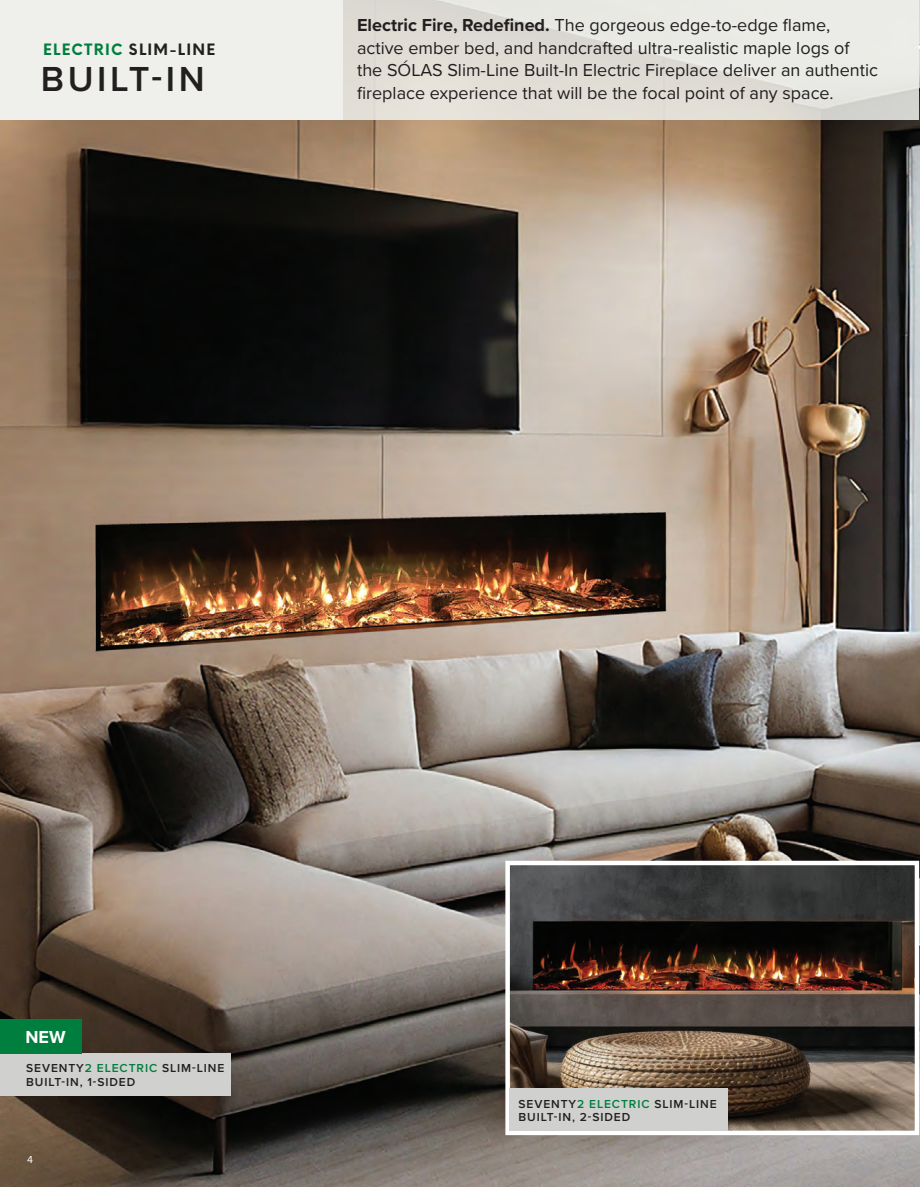
<style>
.page{position:relative;width:920px;height:1187px;background:#fff}
.page>*{position:absolute;margin:0;border:0;box-sizing:border-box;transform-origin:0 0}
.t1{font:600 36px "Proxima Nova";letter-spacing:.1em;color:#231f20}
.t2{font:18px/22.5px "Proxima Nova";color:#231f20}
.t3{font:700 18px "Proxima Nova";color:#fff}
.t4{font:700 15px "Neue Einstellung";letter-spacing:.085em;color:#231f20}
.t5{font:600 12px/13.5px "Proxima Nova";letter-spacing:.075em;color:#231f20}
.t6{font:10.5px "Proxima Nova";color:#fff}
.s1{color:#007e3d}
.s2{font-weight:700}
</style>
<div class="page">
<img style="left:0;top:120px;width:918px;height:1066px">
<div style="left:0;top:0;width:342px;height:120px;background:#eff0ec"></div>
<svg style="left:342px;top:0;width:576px;height:120px;background:#e3e1db"></svg>
<div style="left:0;top:1053px;width:231px;height:42px;background:#d0d0cf"></div>
<div style="left:0;top:1019px;width:81px;height:34px;background:#007e3d"></div>
<img style="left:510px;top:865px;width:403px;height:265px">
<div style="left:505px;top:860px;width:413px;height:275px;border:4px solid #fff"></div>
<div style="left:509px;top:1088px;width:218px;height:42px;background:#d0d0cf"></div>
<p class="t4" style="left:43px;top:39px;width:174px"><span class="s1">ELECTRIC</span> SLIM-LINE</p>
<p class="t1" style="left:41px;top:52px;width:165px">BUILT-IN</p>
<p class="t2" style="left:357px;top:13px;width:522px"><span class="s2">Electric Fire, Redefined.</span> The gorgeous edge-to-edge flame, active ember bed, and handcrafted ultra-realistic maple logs of the SÓLAS Slim-Line Built-In Electric Fireplace deliver an authentic fireplace experience that will be the focal point of any space.</p>
<p class="t3" style="left:25px;top:1023px;width:42px">NEW</p>
<p class="t5" style="left:26px;top:1061px;width:199px">SEVENTY<span class="s1">2 ELECTRIC</span> SLIM-LINE<br>BUILT-IN, 1-SIDED</p>
<p class="t6" style="left:27px;top:1151px;width:7px">4</p>
<p class="t5" style="left:518px;top:1096px;width:199px">SEVENTY<span class="s1">2 ELECTRIC</span> SLIM-LINE<br>BUILT-IN, 2-SIDED</p>
</div>
